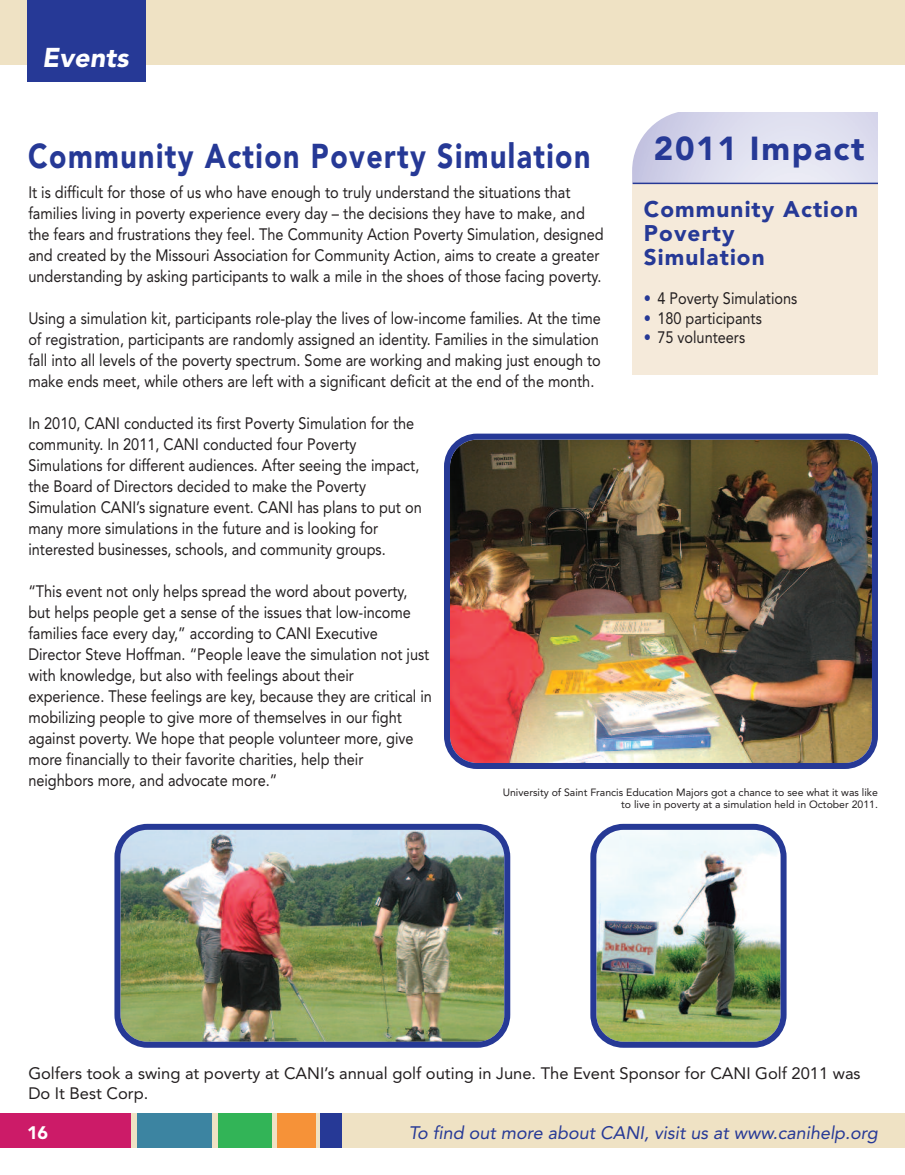
<style>
.page{position:relative;width:905px;height:1175px;background:#fff}
.page>*{position:absolute;margin:0;border:0;box-sizing:border-box;transform-origin:0 0}
.t1{font:900 34.2px "Avenir";letter-spacing:.05em;color:#263996;scale:.83 1}
.t2{font:900 33px "Avenir";letter-spacing:.05em;color:#263996}
.t3{font:italic 900 27px "Avenir";color:#fff}
.t4{font:900 22.5px/24px "Avenir";letter-spacing:.05em;color:#263996}
.t5{font:italic 18px "Avenir";color:#263996}
.t6{font:900 18px "Avenir";color:#fff}
.t7{font:16.5px/21px "Avenir";color:#231f20;scale:.88 1}
.t8{font:16.5px/19.8px "Avenir";color:#231f20}
.t9{font:10.5px/12.6px "Avenir";color:#231f20;text-align:right}
.s1{color:#263996}
</style>
<div class="page">
<div style="left:0;top:1113px;width:904px;height:35px;background:#efe2c4"></div>
<div style="left:0;top:1113px;width:131px;height:35px;background:#cc1b68"></div>
<div style="left:137px;top:1113px;width:74px;height:35px;background:#3c84a1"></div>
<div style="left:218px;top:1113px;width:53px;height:35px;background:#32b457"></div>
<div style="left:277px;top:1113px;width:38px;height:35px;background:#f69238"></div>
<div style="left:321px;top:1113px;width:21px;height:35px;background:#263996"></div>
<div style="left:0;top:0;width:904px;height:64px;background:#efe2c4"></div>
<div style="left:28px;top:0;width:118px;height:81px;background:#263996"></div>
<img style="left:444px;top:433px;width:434px;height:336px">
<div style="left:632px;top:182px;width:246px;height:193px;background:#f5eada"></div>
<hr style="left:632px;top:183px;width:246px;height:1px;background:#263996">
<img style="left:590px;top:824px;width:196px;height:223px">
<img style="left:114px;top:824px;width:396px;height:223px">
<h3 class="t3" style="left:42px;top:47px;width:88px">Events</h3>
<h2 class="t2" style="left:654px;top:135px;width:212px">2011 Impact</h2>
<h3 class="t4" style="left:643px;top:199px;width:216px">Community Action<br>Poverty<br>Simulation</h3>
<p class="t7" style="left:644px;top:289px;width:176px"><span class="s1">•</span> 4 Poverty Simulations</p>
<p class="t7" style="left:644px;top:309px;width:136px"><span class="s1">•</span> 180 participants</p>
<p class="t7" style="left:644px;top:328px;width:117px"><span class="s1">•</span> 75 volunteers</p>
<h1 class="t1" style="left:28px;top:142px;width:678px">Community Action Poverty Simulation</h1>
<p class="t7" style="left:28px;top:183px;width:655px">It is difficult for those of us who have enough to truly understand the situations that families living in poverty experience every day – the decisions they have to make, and the fears and frustrations they feel. The Community Action Poverty Simulation, designed and created by the Missouri Association for Community Action, aims to create a greater understanding by asking participants to walk a mile in the shoes of those facing poverty.</p>
<p class="t7" style="left:28px;top:309px;width:652px">Using a simulation kit, participants role-play the lives of low-income families. At the time of registration, participants are randomly assigned an identity. Families in the simulation fall into all levels of the poverty spectrum. Some are working and making just enough to make ends meet, while others are left with a significant deficit at the end of the month.</p>
<p class="t7" style="left:28px;top:414px;width:448px">In 2010, CANI conducted its first Poverty Simulation for the community. In 2011, CANI conducted four Poverty Simulations for different audiences. After seeing the impact, the Board of Directors decided to make the Poverty Simulation CANI’s signature event. CANI has plans to put on many more simulations in the future and is looking for interested businesses, schools, and community groups.</p>
<p class="t7" style="left:28px;top:582px;width:460px">“This event not only helps spread the word about poverty, but helps people get a sense of the issues that low-income families face every day,” according to CANI Executive Director Steve Hoffman. “People leave the simulation not just with knowledge, but also with feelings about their experience. These feelings are key, because they are critical in mobilizing people to give more of themselves in our fight against poverty. We hope that people volunteer more, give more financially to their favorite charities, help their neighbors more, and advocate more.”</p>
<p class="t9" style="left:502px;top:786px;width:377px">University of Saint Francis Education Majors got a chance to see what it was like to live in poverty at a simulation held in October 2011.</p>
<p class="t8" style="left:28px;top:1065px;width:833px">Golfers took a swing at poverty at CANI’s annual golf outing in June. The Event Sponsor for CANI Golf 2011 was<br>Do It Best Corp.</p>
<p class="t6" style="left:27px;top:1125px;width:23px">16</p>
<p class="t5" style="left:409px;top:1125px;width:470px">To find out more about CANI, visit us at www.canihelp.org</p>
</div>
